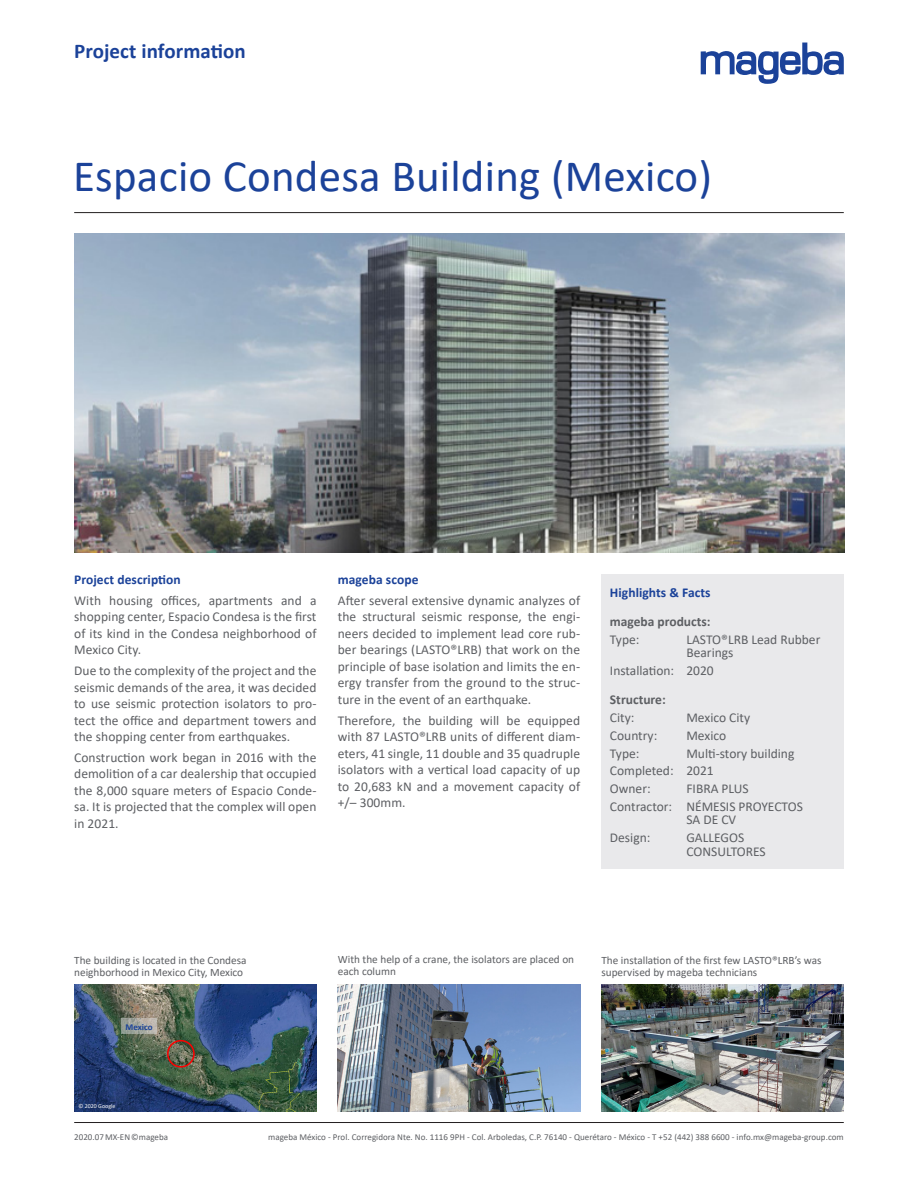
<style>
.page{position:relative;width:918px;height:1188px;background:#fff}
.page>*{position:absolute;margin:0;border:0;box-sizing:border-box;transform-origin:0 0}
.Header_top_Frontp{font:45px "Calibri";letter-spacing:.005em;color:#1b4299}
.t1{font:700 21px "Calibri";letter-spacing:.005em;color:#1b4299}
.Fliesstext{font:13.5px/16.5px "Calibri";letter-spacing:.005em;color:#5d5f63;text-align:justify}
.Aufzählung_Highlight{font:13.5px/13.5px "Calibri";color:#5d5f63}
.Title_Inhalt{font:700 13.5px "Calibri";letter-spacing:.005em;color:#1b4299}
.Highlight-Box_Aufzäh{font:700 13.5px "Calibri";color:#5d5f63}
.Bildbeschreibung{font:11.25px/12px "Calibri";color:#5d5f63}
.t2{font:9px "Calibri";color:#5d5f63}
.t3{font:700 9px "Calibri";color:#1b4299}
.t4{font:6px "Calibri";color:#fff}
</style>
<div class="page">
<hr style="left:74px;top:1122px;width:770px;height:1px;background:#231f20">
<hr style="left:74px;top:212px;width:770px;height:1px;background:#231f20">
<img style="left:74px;top:984px;width:243px;height:128px">
<div style="left:167px;top:1040px;width:28px;height:28px;border:2px solid #f00;border-radius:50%"></div>
<img style="left:74px;top:234px;width:770px;height:319px">
<img style="left:338px;top:984px;width:242px;height:128px">
<img style="left:601px;top:984px;width:243px;height:128px">
<svg style="left:121px;top:1019px;width:36px;height:15px"></svg>
<div style="left:601px;top:574px;width:243px;height:294px;background:#e9e9eb"></div>
<svg style="left:701px;top:43px;width:143px;height:41px"></svg>
<p class="t1" style="left:74px;top:36px;width:173px">Project information</p>
<p class="Header_top_Frontp" style="left:73px;top:145px;width:641px">Espacio Condesa Building (Mexico)</p>
<p class="Title_Inhalt" style="left:74px;top:570px;width:108px">Project description</p>
<p class="Fliesstext" style="left:74px;top:592px;width:244px">With housing offices, apartments and a shopping center, Espacio Condesa is the first of its kind in the Condesa neighborhood of Mexico City.</p>
<p class="Fliesstext" style="left:74px;top:662px;width:244px">Due to the complexity of the project and the seismic demands of the area, it was decided to use seismic protection isolators to pro&shy;tect the office and department towers and the shopping center from earthquakes.</p>
<p class="Fliesstext" style="left:74px;top:749px;width:244px">Construction work began in 2016 with the demolition of a car dealership that occupied the 8,000 square meters of Espacio Conde&shy;sa. It is projected that the complex will open in 2021.</p>
<p class="Title_Inhalt" style="left:338px;top:570px;width:82px">mageba scope</p>
<p class="Fliesstext" style="left:338px;top:592px;width:244px">After several extensive dynamic analyzes of the structural seismic response, the engi&shy;neers decided to implement lead core rub&shy;ber bearings (LASTO®LRB) that work on the principle of base isolation and limits the en&shy;ergy transfer from the ground to the struc&shy;ture in the event of an earthquake.</p>
<p class="Fliesstext" style="left:338px;top:712px;width:244px">Therefore, the building will be equipped with 87 LASTO®LRB units of different diam&shy;eters, 41 single, 11 double and 35 quadruple isolators with a vertical load capacity of up to 20,683 kN and a movement capacity of +/– 300mm.</p>
<p class="Title_Inhalt" style="left:610px;top:583px;width:102px">Highlights &amp; Facts</p>
<p class="Highlight-Box_Aufzäh" style="left:610px;top:612px;width:102px">mageba products:</p>
<p class="Aufzählung_Highlight" style="left:610px;top:632px;width:31px">Type:</p>
<p class="Aufzählung_Highlight" style="left:686px;top:632px;width:135px">LASTO®LRB Lead Rubber<br>Bearings</p>
<p class="Aufzählung_Highlight" style="left:610px;top:664px;width:105px">Installation: 2020</p>
<p class="Highlight-Box_Aufzäh" style="left:610px;top:690px;width:57px">Structure:</p>
<p class="Aufzählung_Highlight" style="left:610px;top:711px;width:26px">City:</p>
<p class="Aufzählung_Highlight" style="left:686px;top:711px;width:65px">Mexico City</p>
<p class="Aufzählung_Highlight" style="left:610px;top:728px;width:49px">Country:</p>
<p class="Aufzählung_Highlight" style="left:686px;top:728px;width:41px">Mexico</p>
<p class="Aufzählung_Highlight" style="left:610px;top:746px;width:31px">Type:</p>
<p class="Aufzählung_Highlight" style="left:686px;top:746px;width:109px">Multi-story building</p>
<p class="Aufzählung_Highlight" style="left:610px;top:764px;width:105px">Completed: 2021</p>
<p class="Aufzählung_Highlight" style="left:610px;top:782px;width:42px">Owner:</p>
<p class="Aufzählung_Highlight" style="left:686px;top:782px;width:64px">FIBRA PLUS</p>
<p class="Aufzählung_Highlight" style="left:686px;top:799px;width:118px;text-indent:-76px">Contractor: NÉMESIS PROYECTOS<br>SA DE CV</p>
<p class="Aufzählung_Highlight" style="left:610px;top:831px;width:42px">Design:</p>
<p class="Aufzählung_Highlight" style="left:686px;top:831px;width:81px">GALLEGOS<br>CONSULTORES</p>
<p class="Bildbeschreibung" style="left:74px;top:954px;width:174px">The building is located in the Condesa neighborhood in Mexico City, Mexico</p>
<p class="Bildbeschreibung" style="left:338px;top:953px;width:238px">With the help of a crane, the isolators are placed on each column</p>
<p class="Bildbeschreibung" style="left:601px;top:954px;width:222px">The installation of the first few LASTO®LRB’s was supervised by mageba technicians</p>
<p class="t3" style="left:125px;top:1020px;width:29px">Mexico</p>
<p class="t4" style="left:78px;top:1101px;width:39px">© 2020 Google</p>
<p class="t2" style="left:74px;top:1131px;width:95px">2020.07 MX-EN ©mageba</p>
<p class="t2" style="left:268px;top:1131px;width:577px">mageba México - Prol. Corregidora Nte. No. 1116 9PH - Col. Arboledas, C.P. 76140 - Querétaro - México - T +52 (442) 388 6600 - info.mx@mageba-group.com</p>
</div>
